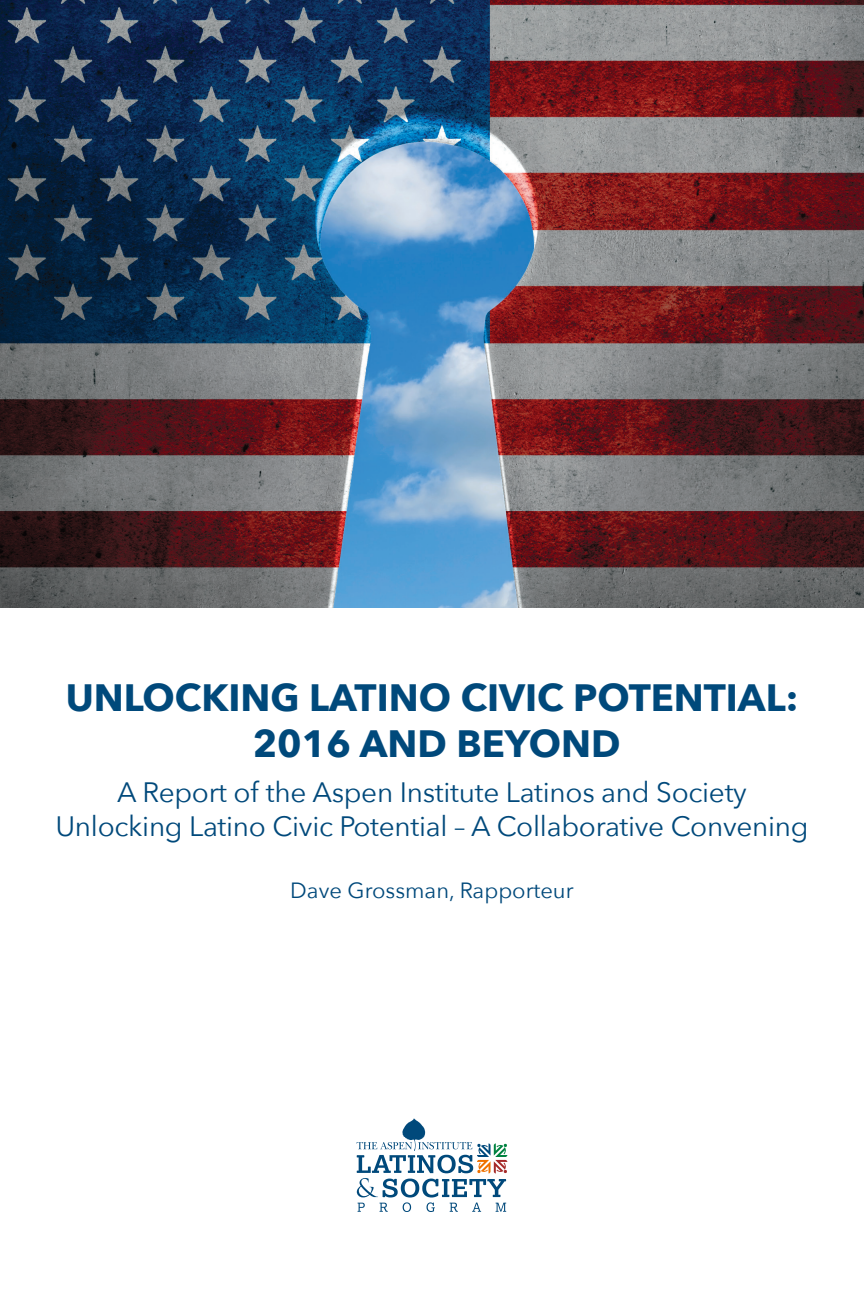
<style>
.page{position:relative;width:864px;height:1296px;background:#fff}
.page>*{position:absolute;margin:0;border:0;box-sizing:border-box;transform-origin:0 0}
.t1{font:700 38px/45.6px "Avenir Next";color:#00497b;text-align:center}
.t2{font:28px/33.6px "Avenir Next";letter-spacing:-.01em;color:#00497b;text-align:center}
.t3{font:22px "Avenir Next";color:#00497b}
</style>
<div class="page">
<img style="left:0;top:0;width:864px;height:607px">
<svg style="left:357px;top:1118px;width:150px;height:94px"></svg>
<p class="t1" style="left:66px;top:675px;width:734px">UNLOCKING LATINO CIVIC POTENTIAL:<br>2016 AND BEYOND</p>
<p class="t2" style="left:55px;top:775px;width:755px">A Report of the Aspen Institute Latinos and Society<br>Unlocking Latino Civic Potential – A Collaborative Convening</p>
<p class="t3" style="left:290px;top:871px;width:285px">Dave Grossman, Rapporteur</p>
</div>
